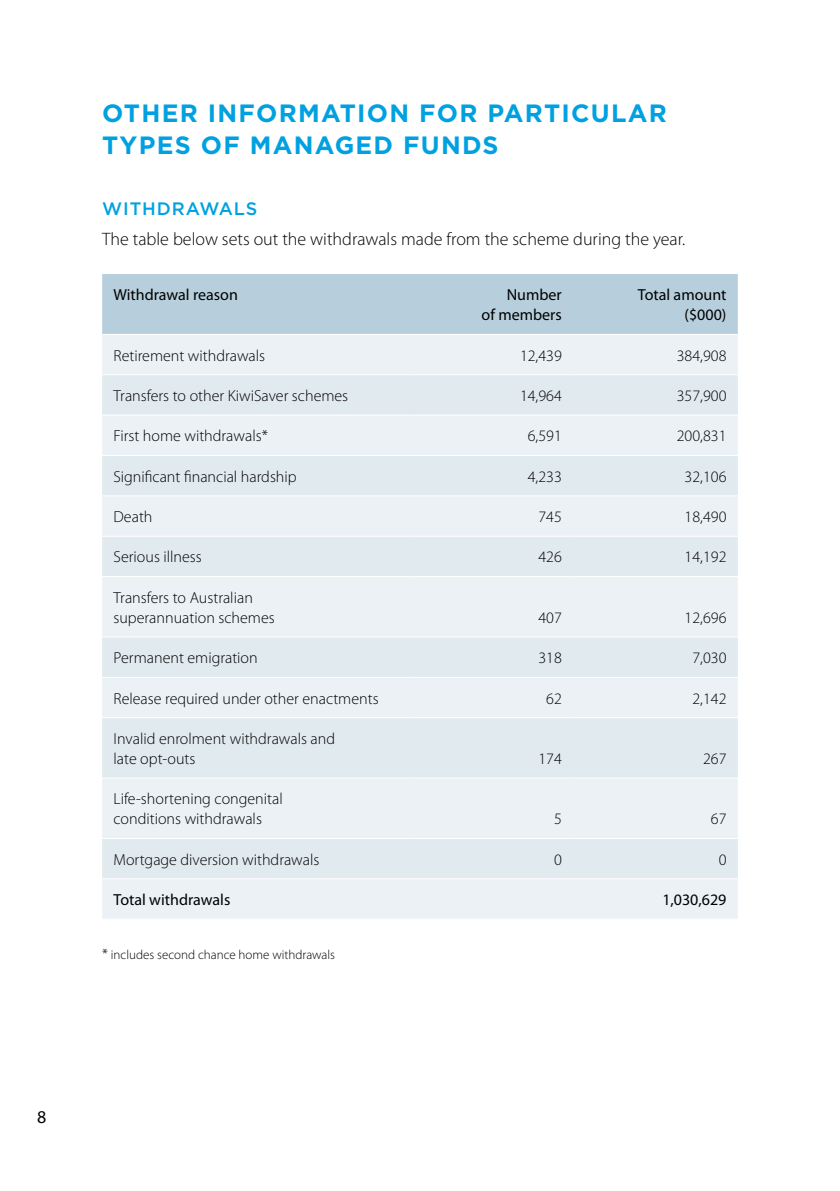
<style>
.page{position:relative;width:840px;height:1191px;background:#fff}
.page>*{position:absolute;margin:0;border:0;box-sizing:border-box;transform-origin:0 0}
.t1{font:700 25px/32px "Gotham";letter-spacing:.05em;color:#00a1e0}
.t2{font:300 18px "Myriad Pro";color:#000}
.t3{font:500 18px "Gotham";letter-spacing:.05em;color:#00a1e0}
.t4{font:18px "Myriad Pro";color:#000}
.t5{font:300 16px/20px "Myriad Pro";color:#000}
.t6{font:16px/20px "Myriad Pro";color:#000;text-align:right}
.t7{font:300 13px "Myriad Pro";color:#000}
.s1{font-size:15px}
</style>
<div class="page">
<div style="left:102px;top:274px;width:635px;height:60px;background:#b7cfdc"></div>
<div style="left:102px;top:335px;width:635px;height:583px;background:#ebf1f5"></div>
<svg style="left:102px;top:375px;width:635px;height:503px;background:#e5edf1"></svg>
<hr style="left:102px;top:374px;width:306px;height:1px;background:#fff">
<hr style="left:408px;top:374px;width:165px;height:1px;background:#fff">
<hr style="left:573px;top:374px;width:164px;height:1px;background:#fff">
<hr style="left:102px;top:414px;width:306px;height:1px;background:#fff">
<hr style="left:408px;top:414px;width:165px;height:1px;background:#fff">
<hr style="left:573px;top:414px;width:164px;height:1px;background:#fff">
<hr style="left:102px;top:455px;width:306px;height:1px;background:#fff">
<hr style="left:408px;top:455px;width:165px;height:1px;background:#fff">
<hr style="left:573px;top:455px;width:164px;height:1px;background:#fff">
<hr style="left:102px;top:495px;width:306px;height:1px;background:#fff">
<hr style="left:408px;top:495px;width:165px;height:1px;background:#fff">
<hr style="left:573px;top:495px;width:164px;height:1px;background:#fff">
<hr style="left:102px;top:536px;width:306px;height:1px;background:#fff">
<hr style="left:408px;top:536px;width:165px;height:1px;background:#fff">
<hr style="left:573px;top:536px;width:164px;height:1px;background:#fff">
<hr style="left:102px;top:576px;width:306px;height:1px;background:#fff">
<hr style="left:408px;top:576px;width:165px;height:1px;background:#fff">
<hr style="left:573px;top:576px;width:164px;height:1px;background:#fff">
<hr style="left:102px;top:636px;width:306px;height:1px;background:#fff">
<hr style="left:408px;top:636px;width:165px;height:1px;background:#fff">
<hr style="left:573px;top:636px;width:164px;height:1px;background:#fff">
<hr style="left:102px;top:677px;width:306px;height:1px;background:#fff">
<hr style="left:408px;top:677px;width:165px;height:1px;background:#fff">
<hr style="left:573px;top:677px;width:164px;height:1px;background:#fff">
<hr style="left:102px;top:717px;width:306px;height:1px;background:#fff">
<hr style="left:408px;top:717px;width:165px;height:1px;background:#fff">
<hr style="left:573px;top:717px;width:164px;height:1px;background:#fff">
<hr style="left:102px;top:777px;width:306px;height:1px;background:#fff">
<hr style="left:408px;top:777px;width:165px;height:1px;background:#fff">
<hr style="left:573px;top:777px;width:164px;height:1px;background:#fff">
<hr style="left:102px;top:838px;width:306px;height:1px;background:#fff">
<hr style="left:408px;top:838px;width:165px;height:1px;background:#fff">
<hr style="left:573px;top:838px;width:164px;height:1px;background:#fff">
<hr style="left:102px;top:878px;width:306px;height:1px;background:#fff">
<hr style="left:408px;top:878px;width:165px;height:1px;background:#fff">
<hr style="left:573px;top:878px;width:164px;height:1px;background:#fff">
<h1 class="t1" style="left:102px;top:97px;width:566px">OTHER INFORMATION FOR PARTICULAR<br>TYPES OF MANAGED FUNDS</h1>
<p class="t3" style="left:102px;top:196px;width:157px">WITHDRAWALS</p>
<p class="t2" style="left:102px;top:228px;width:584px">The table below sets out the withdrawals made from the scheme during the year.</p>
<p class="t6" style="left:113px;top:285px;width:126px">Withdrawal reason</p>
<p class="t6" style="left:481px;top:285px;width:82px">Number<br>of members</p>
<p class="t6" style="left:637px;top:285px;width:90px">Total amount ($000)</p>
<p class="t5" style="left:113px;top:345px;width:153px">Retirement withdrawals</p>
<p class="t5" style="left:519px;top:345px;width:43px">12,439</p>
<p class="t5" style="left:676px;top:345px;width:51px">384,908</p>
<p class="t5" style="left:113px;top:385px;width:236px">Transfers to other KiwiSaver schemes</p>
<p class="t5" style="left:519px;top:385px;width:43px">14,964</p>
<p class="t5" style="left:676px;top:385px;width:51px">357,900</p>
<p class="t5" style="left:113px;top:426px;width:156px">First home withdrawals*</p>
<p class="t5" style="left:527px;top:426px;width:36px">6,591</p>
<p class="t5" style="left:676px;top:426px;width:51px">200,831</p>
<p class="t5" style="left:113px;top:466px;width:185px">Significant financial hardship</p>
<p class="t5" style="left:527px;top:466px;width:36px">4,233</p>
<p class="t5" style="left:684px;top:466px;width:43px">32,106</p>
<p class="t5" style="left:113px;top:506px;width:40px">Death</p>
<p class="t5" style="left:538px;top:506px;width:25px">745</p>
<p class="t5" style="left:684px;top:506px;width:43px">18,490</p>
<p class="t5" style="left:113px;top:547px;width:90px">Serious illness</p>
<p class="t5" style="left:538px;top:547px;width:25px">426</p>
<p class="t5" style="left:684px;top:547px;width:43px">14,192</p>
<p class="t5" style="left:113px;top:587px;width:163px">Transfers to Australian superannuation schemes</p>
<p class="t5" style="left:538px;top:607px;width:25px">407</p>
<p class="t5" style="left:684px;top:607px;width:43px">12,696</p>
<p class="t5" style="left:113px;top:647px;width:146px">Permanent emigration</p>
<p class="t5" style="left:538px;top:647px;width:25px">318</p>
<p class="t5" style="left:692px;top:647px;width:36px">7,030</p>
<p class="t5" style="left:113px;top:688px;width:266px">Release required under other enactments</p>
<p class="t5" style="left:546px;top:688px;width:17px">62</p>
<p class="t5" style="left:692px;top:688px;width:36px">2,142</p>
<p class="t5" style="left:113px;top:728px;width:223px">Invalid enrolment withdrawals and late opt-outs</p>
<p class="t5" style="left:538px;top:748px;width:25px">174</p>
<p class="t5" style="left:702px;top:748px;width:25px">267</p>
<p class="t5" style="left:113px;top:789px;width:171px">Life-shortening congenital conditions withdrawals</p>
<p class="t5" style="left:553px;top:809px;width:9px">5</p>
<p class="t5" style="left:710px;top:809px;width:17px">67</p>
<p class="t5" style="left:113px;top:849px;width:207px">Mortgage diversion withdrawals</p>
<p class="t5" style="left:553px;top:849px;width:9px">0</p>
<p class="t5" style="left:718px;top:849px;width:9px">0</p>
<p class="t6" style="left:113px;top:889px;width:118px">Total withdrawals</p>
<p class="t6" style="left:662px;top:889px;width:66px">1,030,629</p>
<p class="t7" style="left:102px;top:947px;width:234px"><span class="s1">*</span> includes second chance home withdrawals</p>
<p class="t4" style="left:37px;top:1105px;width:11px">8</p>
</div>
